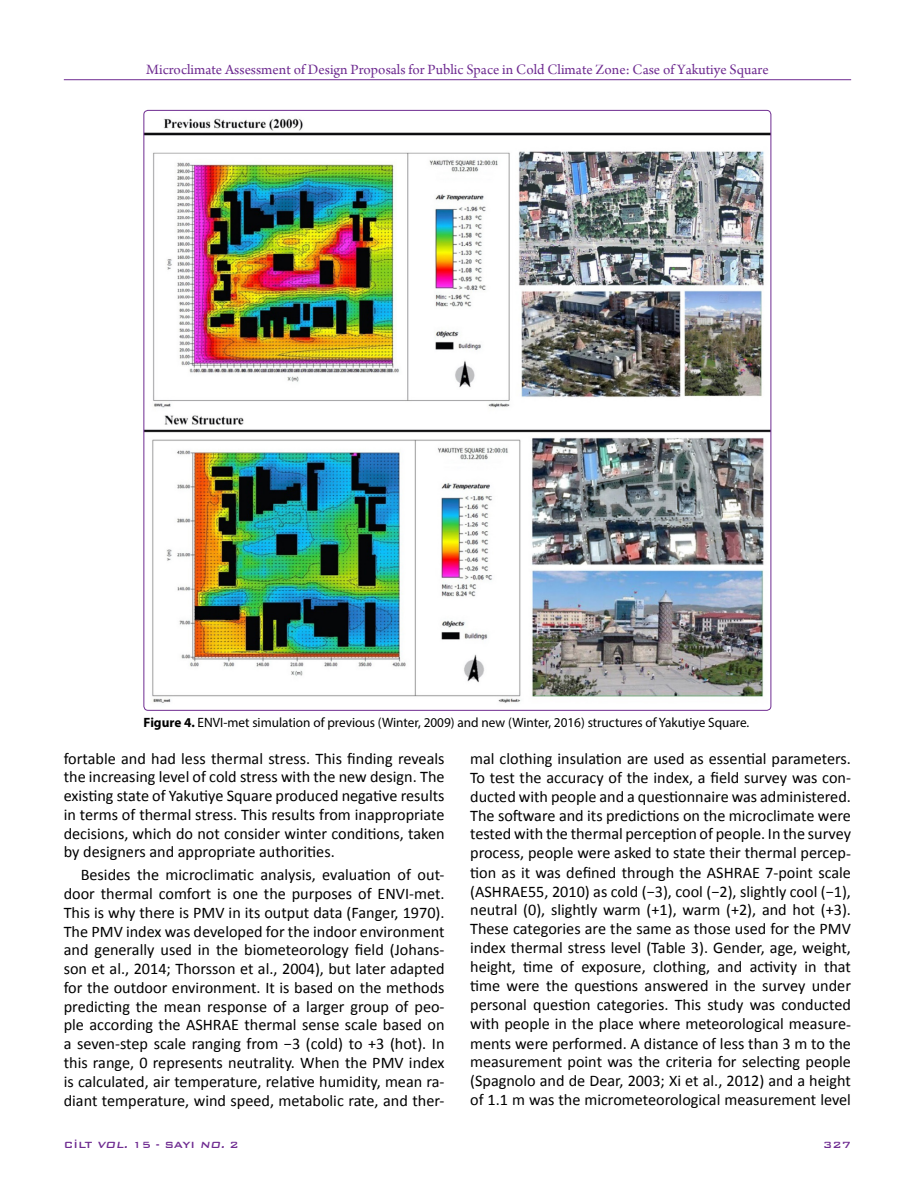
<style>
.page{position:relative;width:915px;height:1191px;background:#fff}
.page>*{position:absolute;margin:0;border:0;box-sizing:border-box;transform-origin:0 0}
.t1{font:16.2px/19px "Calibri";color:#000;text-align:justify}
.t2{font:15px "Arno Pro";color:#6f2c91}
.t3{font:13.5px "Myriad Pro";color:#000}
.t4{font:500 12px "Bank Gothic BT";color:#6f2c91}
.s1{font-weight:700}
.s2{font-style:italic}
</style>
<div class="page">
<hr style="left:64px;top:79px;width:786px;height:1px;background:#6f2c91">
<img style="left:144px;top:110px;width:626px;height:600px">
<p class="t2" style="left:146px;top:61px;width:623px">Microclimate Assessment of Design Proposals for Public Space in Cold Climate Zone: Case of Yakutiye Square</p>
<p class="t3" style="left:144px;top:714px;width:607px"><span class="s1">Figure 4.</span> ENVI-met simulation of previous (Winter, 2009) and new (Winter, 2016) structures of Yakutiye Square.</p>
<p class="t1" style="left:64px;top:749px;width:382px">fortable and had less thermal stress. This finding reveals the increasing level of cold stress with the new design. The existing state of Yakutiye Square produced negative results in terms of thermal stress. This results from inappropriate decisions, which do not consider winter conditions, taken by designers and appropriate authorities.</p>
<p class="t1" style="left:64px;top:865px;width:382px;text-indent:17px">Besides the microclimatic analysis, evaluation of out&shy;door thermal comfort is one the purposes of ENVI-met.<br>This is why there is PMV in its output data (Fanger, 1970).<br>The PMV index was developed for the indoor environment and generally used in the biometeorology field (Johans&shy;son et al., 2014; Thorsson et al., 2004), but later adapted for the outdoor environment. It is based on the methods predicting the mean response of a larger group of peo&shy;ple according the ASHRAE thermal sense scale based on a seven-step scale ranging from −3 (cold) to +3 (hot). In this range, 0 represents neutrality. When the PMV index is calculated, air temperature, relative humidity, mean ra&shy;diant temperature, wind speed, metabolic rate, and ther-</p>
<p class="t1" style="left:470px;top:748px;width:382px">mal clothing insulation are used as essential parameters.<br>To test the accuracy of the index, a field survey was con&shy;ducted with people and a questionnaire was administered.<br>The software and its predictions on the microclimate were tested with the thermal perception of people. In the survey process, people were asked to state their thermal percep&shy;tion as it was defined through the ASHRAE 7-point scale (ASHRAE55, 2010) as cold (−3), cool (−2), slightly cool (−1), neutral (0), slightly warm (+1), warm (+2), and hot (+3).<br>These categories are the same as those used for the PMV index thermal stress level (Table 3). Gender, age, weight, height, time of exposure, clothing, and activity in that time were the questions answered in the survey under personal question categories. This study was conducted with people in the place where meteorological measure&shy;ments were performed. A distance of less than 3 m to the measurement point was the criteria for selecting people (Spagnolo and de Dear, 2003; Xi et al., 2012) and a height of 1.1 m was the micrometeorological measurement level</p>
<p class="t4" style="left:64px;top:1138px;width:176px">CİLT <span class="s2">VOL.</span> 15 - SAYI <span class="s2">NO.</span> 2</p>
<p class="t4" style="left:823px;top:1138px;width:29px">327</p>
</div>
